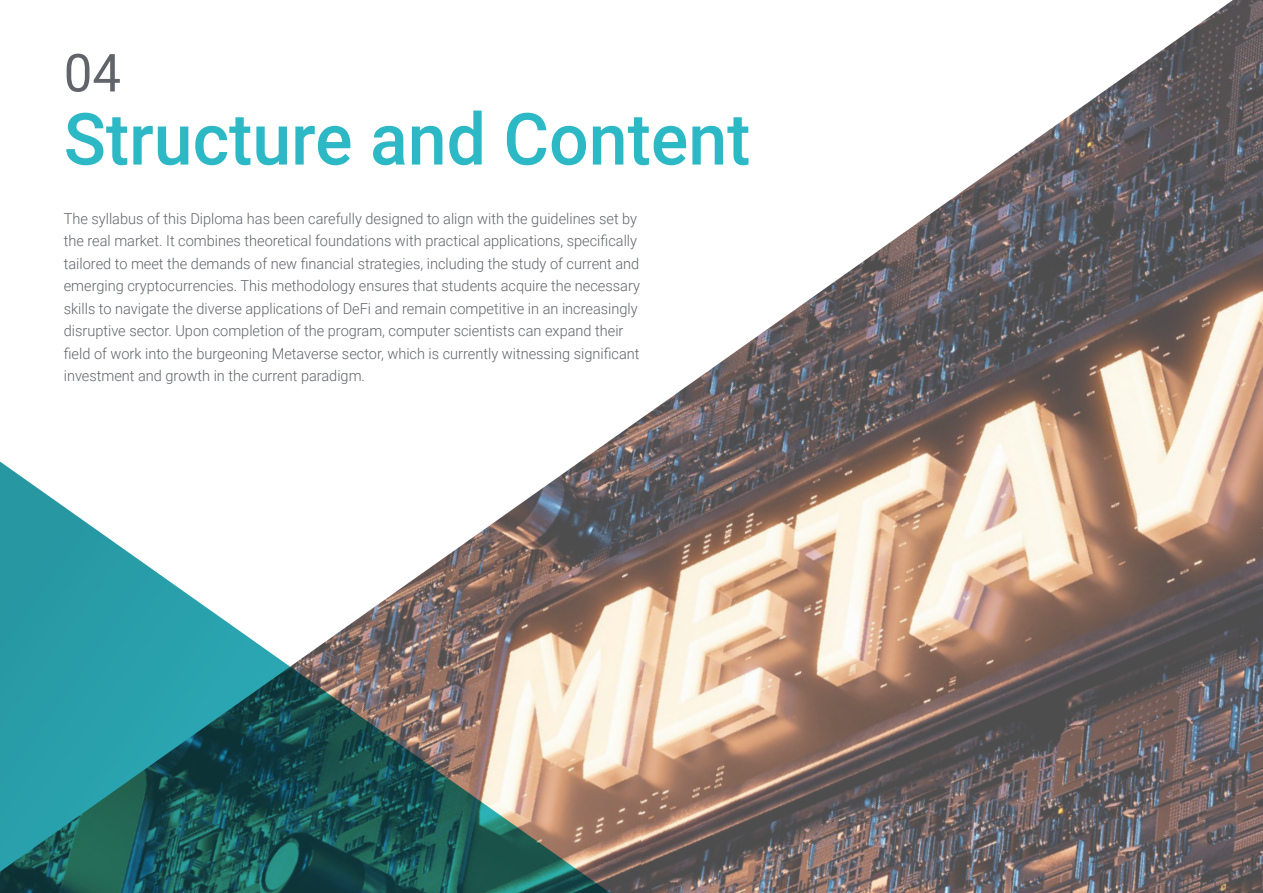
<style>
.page{position:relative;width:1263px;height:893px;background:#fff}
.page>*{position:absolute;margin:0;border:0;box-sizing:border-box;transform-origin:0 0}
.t1{font:500 72px "Roboto";color:#2db8c5}
.t2{font:52.5px "Roboto";color:#61646a}
.t3{font:300 15px/22.5px "Roboto";color:#61646a}
</style>
<div class="page">
<img style="left:602px;top:0;width:661px;height:893px">
<svg style="left:0;top:446px;width:640px;height:447px"></svg>
<h2 class="t2" style="left:64px;top:36px;width:59px">04</h2>
<h1 class="t1" style="left:64px;top:89px;width:688px">Structure and Content</h1>
<p class="t3" style="left:64px;top:207px;width:578px">The syllabus of this Diploma has been carefully designed to align with the guidelines set by the real market. It combines theoretical foundations with practical applications, specifically tailored to meet the demands of new financial strategies, including the study of current and emerging cryptocurrencies. This methodology ensures that students acquire the necessary skills to navigate the diverse applications of DeFi and remain competitive in an increasingly disruptive sector. Upon completion of the program, computer scientists can expand their field of work into the burgeoning Metaverse sector, which is currently witnessing significant investment and growth in the current paradigm.</p>
</div>
